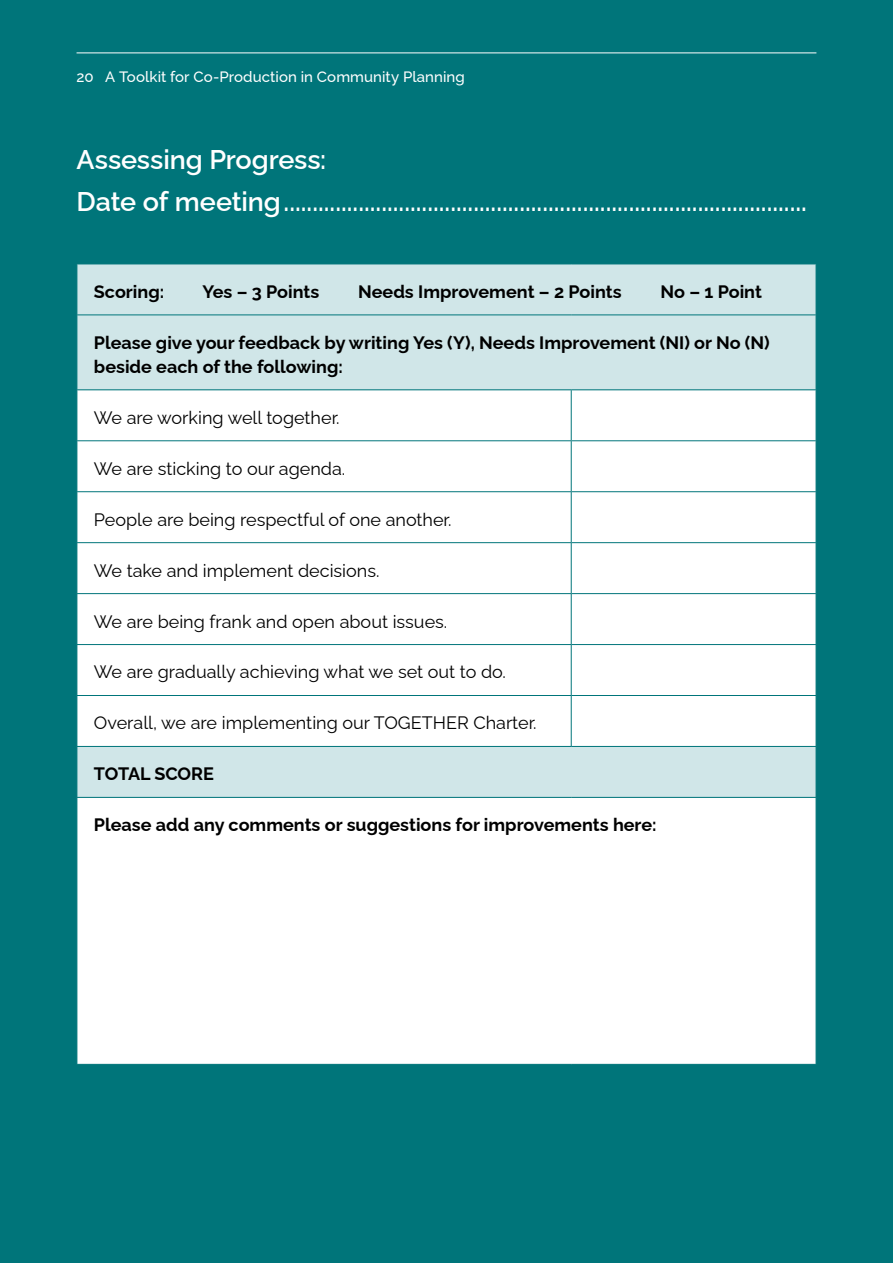
<style>
.page{position:relative;width:893px;height:1263px;background:#00757a}
.page>*{position:absolute;margin:0;border:0;box-sizing:border-box;transform-origin:0 0}
.Sub_subheading{font:600 27px "Raleway";letter-spacing:-.005em;color:#fff}
.t1{font:18px "Raleway";color:#000}
.t2{font:700 18px/24px "Raleway";color:#000}
.t3{font:500 15px "Raleway";letter-spacing:.005em;color:#fff}
</style>
<div class="page">
<hr style="left:77px;top:53px;width:739px;height:1px;background:#fff">
<div style="left:78px;top:265px;width:738px;height:124px;background:#d0e6e8"></div>
<svg style="left:78px;top:390px;width:738px;height:674px;background:#fafcfc"></svg>
<hr style="left:77px;top:314px;width:494px;height:1px;background:#00757a">
<hr style="left:571px;top:314px;width:245px;height:1px;background:#00757a">
<hr style="left:571px;top:390px;width:1px;height:50px;background:#00757a">
<hr style="left:77px;top:440px;width:494px;height:1px;background:#00757a">
<hr style="left:571px;top:440px;width:245px;height:1px;background:#00757a">
<hr style="left:571px;top:441px;width:1px;height:50px;background:#00757a">
<hr style="left:571px;top:492px;width:1px;height:50px;background:#00757a">
<hr style="left:571px;top:543px;width:1px;height:50px;background:#00757a">
<hr style="left:571px;top:594px;width:1px;height:50px;background:#00757a">
<hr style="left:571px;top:645px;width:1px;height:50px;background:#00757a">
<hr style="left:77px;top:491px;width:494px;height:1px;background:#00757a">
<hr style="left:571px;top:491px;width:245px;height:1px;background:#00757a">
<hr style="left:77px;top:542px;width:494px;height:1px;background:#00757a">
<hr style="left:571px;top:542px;width:245px;height:1px;background:#00757a">
<hr style="left:77px;top:593px;width:494px;height:1px;background:#00757a">
<hr style="left:571px;top:593px;width:245px;height:1px;background:#00757a">
<hr style="left:77px;top:644px;width:494px;height:1px;background:#00757a">
<hr style="left:571px;top:644px;width:245px;height:1px;background:#00757a">
<hr style="left:77px;top:695px;width:494px;height:1px;background:#00757a">
<hr style="left:571px;top:696px;width:1px;height:50px;background:#00757a">
<hr style="left:571px;top:695px;width:245px;height:1px;background:#00757a">
<hr style="left:77px;top:746px;width:494px;height:1px;background:#00757a">
<hr style="left:571px;top:746px;width:245px;height:1px;background:#00757a">
<hr style="left:77px;top:797px;width:494px;height:1px;background:#00757a">
<hr style="left:571px;top:797px;width:245px;height:1px;background:#00757a">
<p class="t3" style="left:77px;top:65px;width:390px">20 A Toolkit for Co-Production in Community Planning</p>
<p class="Sub_subheading" style="left:77px;top:138px;width:251px">Assessing Progress:</p>
<p class="Sub_subheading" style="left:77px;top:180px;width:732px">Date of meeting...........................................................................................</p>
<p class="t2" style="left:94px;top:278px;width:72px">Scoring:</p>
<p class="t2" style="left:202px;top:278px;width:118px">Yes – 3 Points</p>
<p class="t2" style="left:358px;top:278px;width:265px">Needs Improvement – 2 Points</p>
<p class="t2" style="left:661px;top:278px;width:103px">No – 1 Point</p>
<p class="t2" style="left:94px;top:328px;width:677px">Please give your feedback by writing Yes (Y), Needs Improvement (NI) or No (N) beside each of the following:</p>
<p class="t1" style="left:94px;top:403px;width:247px">We are working well together.</p>
<p class="t1" style="left:94px;top:454px;width:253px">We are sticking to our agenda.</p>
<p class="t1" style="left:94px;top:505px;width:359px">People are being respectful of one another.</p>
<p class="t1" style="left:94px;top:556px;width:287px">We take and implement decisions.</p>
<p class="t1" style="left:94px;top:607px;width:355px">We are being frank and open about issues.</p>
<p class="t1" style="left:94px;top:658px;width:414px">We are gradually achieving what we set out to do.</p>
<p class="t1" style="left:94px;top:709px;width:444px">Overall, we are implementing our TOGETHER Charter.</p>
<p class="t2" style="left:94px;top:760px;width:122px">TOTAL SCORE</p>
<p class="t2" style="left:94px;top:811px;width:564px">Please add any comments or suggestions for improvements here:</p>
</div>
